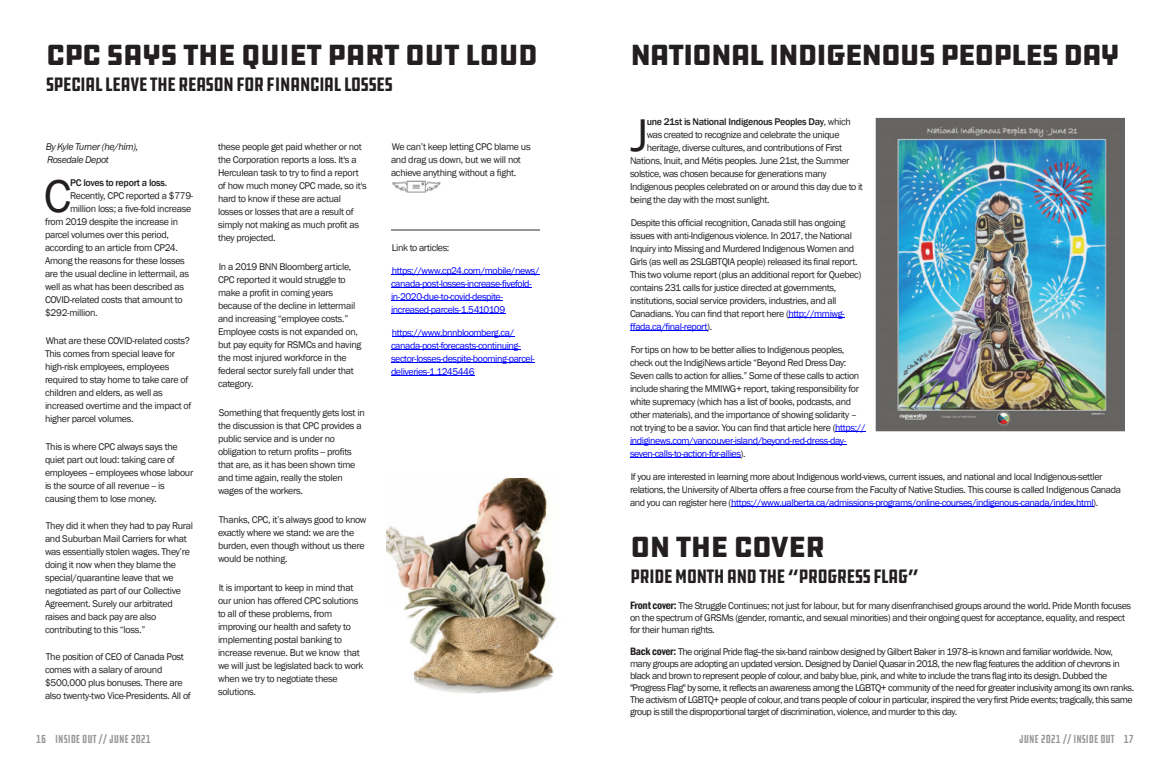
<style>
.page{position:relative;width:1170px;height:765px;background:#fff}
.page>*{position:absolute;margin:0;border:0;box-sizing:border-box;transform-origin:0 0}
.t1{font:47.1px "Franklin Gothic";color:#231f20}
.t2{font:30px "DDC Hardware";letter-spacing:-.04em;color:#231f20}
.t3{font:30px "DDC Hardware";letter-spacing:-.06em;color:#231f20}
.t4{font:condensed 20px "DDC Hardware";letter-spacing:-.04em;color:#231f20}
.t5{font:extra-condensed 12px "DDC Hardware";color:#949698}
.t6{font:10px/13px "Franklin Gothic";letter-spacing:-.04em;color:#231f20}
.t7{font:10px/13px "Franklin Gothic";letter-spacing:-.04em;color:#00f}
.t8{font:500 10px "Franklin Gothic";letter-spacing:-.03em;color:#231f20}
.t9{font:italic 10px/13px "Franklin Gothic";letter-spacing:-.04em;color:#231f20}
.s1{font-weight:400}
.s2{color:#00f}
.s3{font-weight:600;font-stretch:condensed;font-size:11px}
</style>
<div class="page">
<hr style="left:392px;top:274px;width:148px;height:1px;background:#00f">
<hr style="left:391px;top:287px;width:141px;height:1px;background:#00f">
<hr style="left:391px;top:300px;width:112px;height:1px;background:#00f">
<hr style="left:391px;top:313px;width:114px;height:1px;background:#00f">
<hr style="left:392px;top:336px;width:122px;height:1px;background:#00f">
<hr style="left:391px;top:349px;width:130px;height:1px;background:#00f">
<hr style="left:391px;top:362px;width:144px;height:1px;background:#00f">
<hr style="left:391px;top:375px;width:84px;height:1px;background:#00f">
<hr style="left:391px;top:229px;width:149px;height:1px;background:#939598">
<img style="left:392px;top:181px;width:48px;height:11px">
<hr style="left:789px;top:318px;width:56px;height:1px;background:#00f">
<hr style="left:630px;top:331px;width:77px;height:1px;background:#00f">
<hr style="left:835px;top:432px;width:31px;height:1px;background:#00f">
<hr style="left:630px;top:445px;width:216px;height:1px;background:#00f">
<hr style="left:630px;top:458px;width:111px;height:1px;background:#00f">
<hr style="left:731px;top:507px;width:362px;height:1px;background:#00f">
<img style="left:875px;top:117px;width:250px;height:315px">
<img style="left:386px;top:478px;width:171px;height:216px">
<h2 class="t2" style="left:46px;top:41px;width:494px">CPC SAYS THE QUIET PART OUT LOUD</h2>
<h3 class="t4" style="left:46px;top:75px;width:349px">SPECIALLEAVE THEREASONFORFINANCIALLOSSES</h3>
<p class="t9" style="left:46px;top:141px;width:94px">By Kyle Turner (he/him),<br>Rosedale Depot</p>
<h1 class="t1" style="left:44px;top:179px;width:29px">C</h1>
<p class="t8" style="left:70px;top:179px;width:99px">PC loves to report a loss.</p>
<p class="t6" style="left:70px;top:190px;width:125px">Recently, CPC reported a $779-</p>
<p class="t6" style="left:70px;top:203px;width:123px">million loss; a five-fold increase</p>
<p class="t6" style="left:45px;top:216px;width:135px">from 2019 despite the increase in</p>
<p class="t6" style="left:45px;top:229px;width:126px">parcel volumes over this period,</p>
<p class="t6" style="left:45px;top:242px;width:135px">according to an article from CP24.</p>
<p class="t6" style="left:45px;top:255px;width:141px">Among the reasons for these losses</p>
<p class="t6" style="left:45px;top:268px;width:146px">are the usual decline in lettermail, as</p>
<p class="t6" style="left:45px;top:281px;width:141px">well as what has been described as</p>
<p class="t6" style="left:45px;top:294px;width:139px">COVID-related costs that amount to</p>
<p class="t6" style="left:45px;top:307px;width:54px">$292-million.</p>
<p class="t6" style="left:45px;top:335px;width:148px">What are these COVID-related costs?<br>This comes from special leave for high-risk employees, employees required to stay home to take care of children and elders, as well as increased overtime and the impact of higher parcel volumes.</p>
<p class="t6" style="left:45px;top:441px;width:150px">This is where CPC always says the quiet part out loud: taking care of employees -- employees whose labour is the source of all revenue -- is causing them to lose money.</p>
<p class="t6" style="left:45px;top:520px;width:150px">They did it when they had to pay Rural and Suburban Mail Carriers for what was essentially stolen wages. They’re doing it now when they blame the special/quarantine leave that we negotiated as part of our Collective Agreement. Surely our arbitrated raises and back pay are also contributing to this “loss.”</p>
<p class="t6" style="left:45px;top:651px;width:147px">The position of CEO of Canada Post comes with a salary of around $500,000 plus bonuses. There are also twenty-two Vice-Presidents. All of</p>
<p class="t6" style="left:218px;top:141px;width:150px">these people get paid whether or not the Corporation reports a loss. It's a<br>Herculean task to try to find a report of how much money CPC made, so it's hard to know if these are actual losses or losses that are a result of simply not making as much profit as they projected.</p>
<p class="t6" style="left:218px;top:261px;width:145px">In a 2019 BNN Bloomberg article,<br>CPC reported it would struggle to make a profit in coming years because of the decline in lettermail and increasing “employee costs.”<br>Employee costs is not expanded on, but pay equity for RSMCs and having the most injured workforce in the federal sector surely fall under that category.</p>
<p class="t6" style="left:218px;top:407px;width:148px">Something that frequently gets lost in the discussion is that CPC provides a public service and is under no obligation to return profits -- profits that are, as it has been shown time and time again, really the stolen wages of the workers.</p>
<p class="t6" style="left:218px;top:514px;width:150px">Thanks, CPC, it’s always good to know exactly where we stand: we are the burden, even though without us there would be nothing.</p>
<p class="t6" style="left:218px;top:582px;width:147px">It is important to keep in mind that our union has offered CPC solutions to all of these problems, from improving our health and safety to implementing postal banking to increase revenue. But we know that we will just be legislated back to work when we try to negotiate these solutions.</p>
<p class="t6" style="left:391px;top:141px;width:141px">We can’t keep letting CPC blame us and drag us down, but we will not achieve anything without a fight.</p>
<p class="t6" style="left:392px;top:242px;width:59px">Link to articles:</p>
<p class="t7" style="left:391px;top:265px;width:150px">https://www.cp24.com/mobile/news/ canada-post-losses-increase-fivefold&shy;in-2020-due-to-covid-despite&shy;increased-parcels-1.5410109</p>
<p class="t7" style="left:391px;top:327px;width:145px">https://www.bnnbloomberg.ca/ canada-post-forecasts-continuing&shy;sector-losses-despite-booming-parcel&shy;deliveries-1.1245446</p>
<h2 class="t3" style="left:630px;top:41px;width:491px">NATIONAL INDIGENOUS PEOPLES DAY</h2>
<h1 class="t1" style="left:631px;top:118px;width:19px">J</h1>
<p class="t8" style="left:647px;top:118px;width:206px">une 21st is National Indigenous Peoples Day<span class="s1">, which</span></p>
<p class="t6" style="left:647px;top:129px;width:194px">was created to recognize and celebrate the unique</p>
<p class="t6" style="left:647px;top:142px;width:197px">heritage, diverse cultures, and contributions of First</p>
<p class="t6" style="left:630px;top:155px;width:221px">Nations, Inuit, and Métis peoples. June 21st, the Summer</p>
<p class="t6" style="left:630px;top:168px;width:198px">solstice, was chosen because for generations many</p>
<p class="t6" style="left:630px;top:181px;width:235px">Indigenous peoples celebrated on or around this day due to it</p>
<p class="t6" style="left:630px;top:194px;width:141px">being the day with the most sunlight.</p>
<p class="t6" style="left:630px;top:217px;width:233px">Despite this official recognition, Canada still has ongoing issues with anti-Indigenous violence. In 2017, the National Inquiry into Missing and Murdered Indigenous Women and Girls (as well as 2SLGBTQIA people) released its final report.<br>This two volume report (plus an additional report for Quebec) contains 231 calls for justice directed at governments, institutions, social service providers, industries, and all Canadians. You can find that report here (<span class="s2">http://mmiwg&shy;ffada.ca/final-report</span>).</p>
<p class="t6" style="left:630px;top:344px;width:237px">For tips on how to be better allies to Indigenous peoples, check out the IndigiNews article “Beyond Red Dress Day:<br>Seven calls to action for allies.” Some of these calls to action include sharing the MMIWG+ report, taking responsibility for white supremacy (which has a list of books, podcasts, and other materials), and the importance of showing solidarity – not trying to be a savior. You can find that article here (<span class="s2">https:// indiginews.com/vancouver-island/beyond-red-dress-day&shy;seven-calls-to-action-for-allies</span>).</p>
<p class="t6" style="left:630px;top:471px;width:493px">If you are interested in learning more about Indigenous world-views, current issues, and national and local Indigenous-settler relations, the University of Alberta offers a free course from the Faculty of Native Studies. This course is called Indigenous Canada and you can register here (<span class="s2">https://www.ualberta.ca/admissions-programs/online-courses/indigenous-canada/index.html</span>).</p>
<h2 class="t2" style="left:630px;top:533px;width:197px">ON THE COVER</h2>
<h3 class="t4" style="left:630px;top:567px;width:291px">PRIDEMONTHANDTHE“PROGRESSFLAG”</h3>
<p class="t6" style="left:630px;top:601px;width:503px;line-height:12px"><span class="s3">Front cover:</span> The Struggle Continues; not just for labour, but for many disenfranchised groups around the world. Pride Month focuses on the spectrum of GRSMs (gender, romantic, and sexual minorities) and their ongoing quest for acceptance, equality, and respect for their human rights.</p>
<p class="t6" style="left:630px;top:647px;width:506px;line-height:12px"><span class="s3">Back cover:</span> The original Pride flag--the six-band rainbow designed by Gilbert Baker in 1978--is known and familiar worldwide. Now, many groups are adopting an updated version. Designed by Daniel Quasar in 2018, the new flag features the addition of chevrons in black and brown to represent people of colour, and baby blue, pink, and white to include the trans flag into its design. Dubbed the "Progress Flag" by some, it reflects an awareness among the LGBTQ+ community of the need for greater inclusivity among its own ranks.<br>The activism of LGBTQ+ people of colour, and trans people of colour in particular, inspired the very first Pride events; tragically, this same group is still the disproportional target of discrimination, violence, and murder to this day.</p>
<p class="t5" style="left:36px;top:733px;width:116px">16 INSIDE OUT // JUNE 2021</p>
<p class="t5" style="left:1019px;top:733px;width:116px">JUNE 2021 // INSIDE OUT 17</p>
</div>
